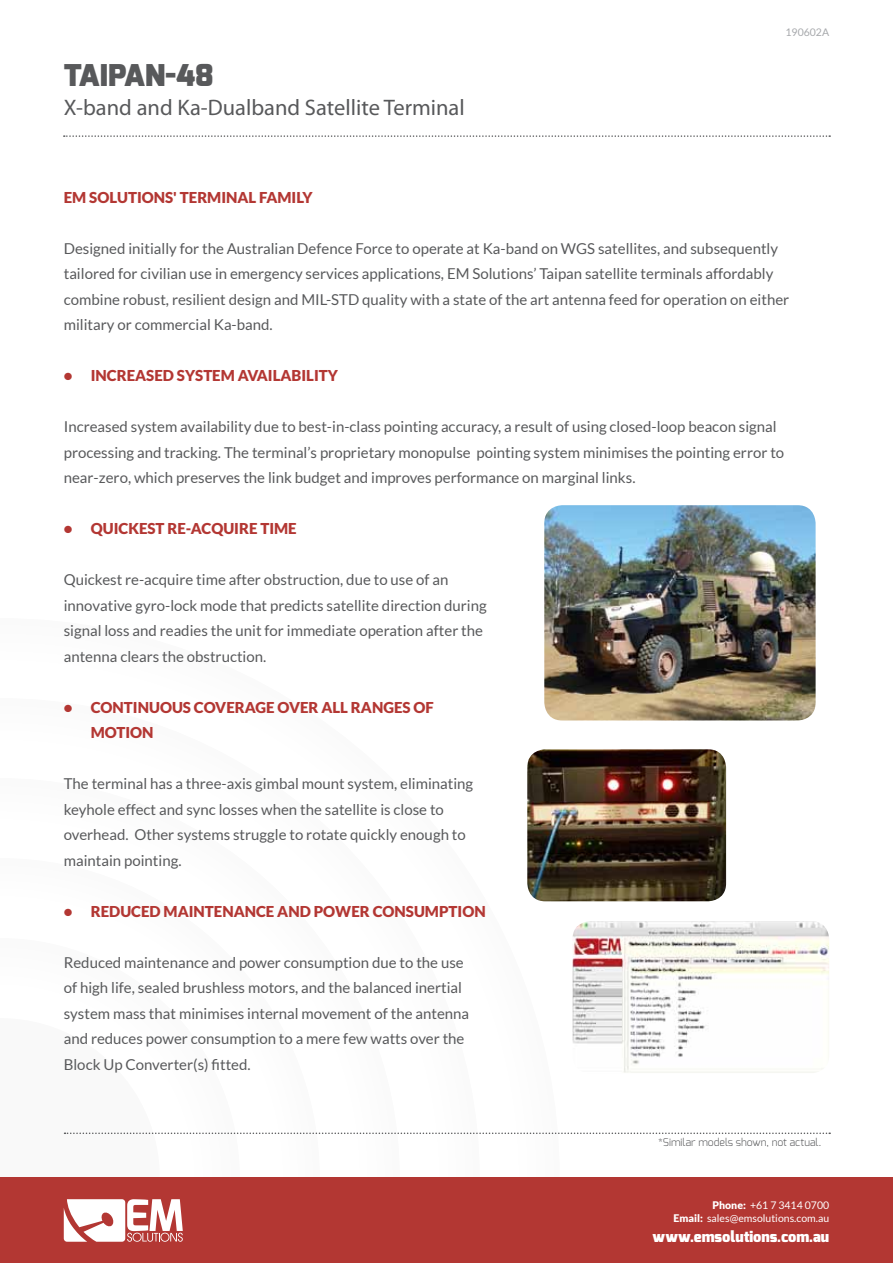
<style>
.page{position:relative;width:893px;height:1263px;background:#fff}
.page>*{position:absolute;margin:0;border:0;box-sizing:border-box;transform-origin:0 0}
.t1{font:900 30px "Exo";letter-spacing:-.045em;color:#58595b}
.t2{font:22.5px "Myriad Pro";color:#58595b}
.t3{font:15px/25.5px "Lato";color:#58595b}
.t4{font:900 15px "Lato";color:#b33733}
.t5{font:900 15px "Exo";color:#fff}
.t6{font:10.5px/13.5px "Lato";color:#fff;text-align:right}
.t7{font:300 10.5px "Exo";color:#58595b}
.t8{font:10.5px "Lato";color:#a7a9ac}
.s1{font-weight:900}
</style>
<div class="page">
<div style="left:0;top:1178px;width:893px;height:85px;background:#b33733"></div>
<svg style="left:64px;top:135px;width:766px;height:2px"></svg>
<svg style="left:0;top:1132px;width:830px;height:110px"></svg>
<img style="left:544px;top:505px;width:272px;height:215px">
<img style="left:527px;top:749px;width:199px;height:152px">
<img style="left:572px;top:921px;width:257px;height:152px">
<h1 class="t1" style="left:64px;top:56px;width:151px">TAIPAN-48</h1>
<h2 class="t2" style="left:64px;top:93px;width:402px">X-band and Ka-Dualband Satellite Terminal</h2>
<p class="t8" style="left:785px;top:27px;width:45px">190602A</p>
<p class="t4" style="left:64px;top:188px;width:136px">EM SOLUTIONS' TERMINAL</p>
<p class="t4" style="left:259px;top:188px;width:18px">FAMIL</p>
<p class="t4" style="left:302px;top:188px;width:12px">Y</p>
<p class="t3" style="left:64px;top:235px;width:727px">Designed initially for the Australian Defence Force to operate at Ka-band on WGS satellites, and subsequently tailored for civilian use in emergency services applications, EM Solutions’ Taipan satellite terminals affordably combine robust, resilient design and MIL-STD quality with a state of the art antenna feed for operation on either military or commercial Ka-band.</p>
<p class="t4" style="left:64px;top:367px;width:63px">• INCREASE</p>
<p class="t4" style="left:163px;top:367px;width:43px">D SYSTEM</p>
<p class="t4" style="left:238px;top:367px;width:28px">AVAILABILIT</p>
<p class="t4" style="left:328px;top:367px;width:12px">Y</p>
<p class="t3" style="left:64px;top:414px;width:722px">Increased system availability due to best-in-class pointing accuracy, a result of using closed-loop beacon signal processing and tracking. The terminal’s proprietary monopulse pointing system minimises the pointing error to near-zero, which preserves the link budget and improves performance on marginal links.</p>
<p class="t4" style="left:64px;top:520px;width:75px">• QUICKEST</p>
<p class="t4" style="left:168px;top:520px;width:54px">RE -ACQUIRE</p>
<p class="t4" style="left:260px;top:520px;width:10px">TIME</p>
<p class="t3" style="left:64px;top:567px;width:424px">Quickest re-acquire time after obstruction, due to use of an innovative gyro-lock mode that predicts satellite direction during signal loss and readies the unit for immediate operation after the antenna clears the obstruction.</p>
<p class="t4" style="left:64px;top:698px;width:38px">• CONTINUOUS</p>
<p class="t4" style="left:194px;top:698px;width:43px">COVERAGE</p>
<p class="t4" style="left:277px;top:698px;width:54px">OVER ALL</p>
<p class="t4" style="left:351px;top:698px;width:11px">RANGES</p>
<p class="t4" style="left:413px;top:698px;width:11px">OF</p>
<p class="t4" style="left:91px;top:724px;width:12px">MOTION</p>
<p class="t3" style="left:64px;top:771px;width:411px">The terminal has a three-axis gimbal mount system, eliminating keyhole effect and sync losses when the satellite is close to overhead. Other systems struggle to rotate quickly enough to maintain pointing.</p>
<p class="t4" style="left:64px;top:902px;width:111px">• REDUCED MAINTENAN</p>
<p class="t4" style="left:256px;top:902px;width:138px">CE AN D POWER CONSUMPTION</p>
<p class="t3" style="left:64px;top:949px;width:407px">Reduced maintenance and power consumption due to the use of high life, sealed brushless motors, and the balanced inertial system mass that minimises internal movement of the antenna and reduces power consumption to a mere few watts over the Block Up Converter(s) fitted.</p>
<p class="t7" style="left:658px;top:1135px;width:164px">*Similar models shown, not actual.</p>
<p class="t6" style="left:673px;top:1198px;width:157px"><span class="s1">PHONE:</span> +61 7 3414 0700<br><span class="s1">EMAIL:</span> sales@emsolutions.com.au</p>
<p class="t5" style="left:652px;top:1227px;width:178px">www.emsolutions.com.au</p>
</div>
